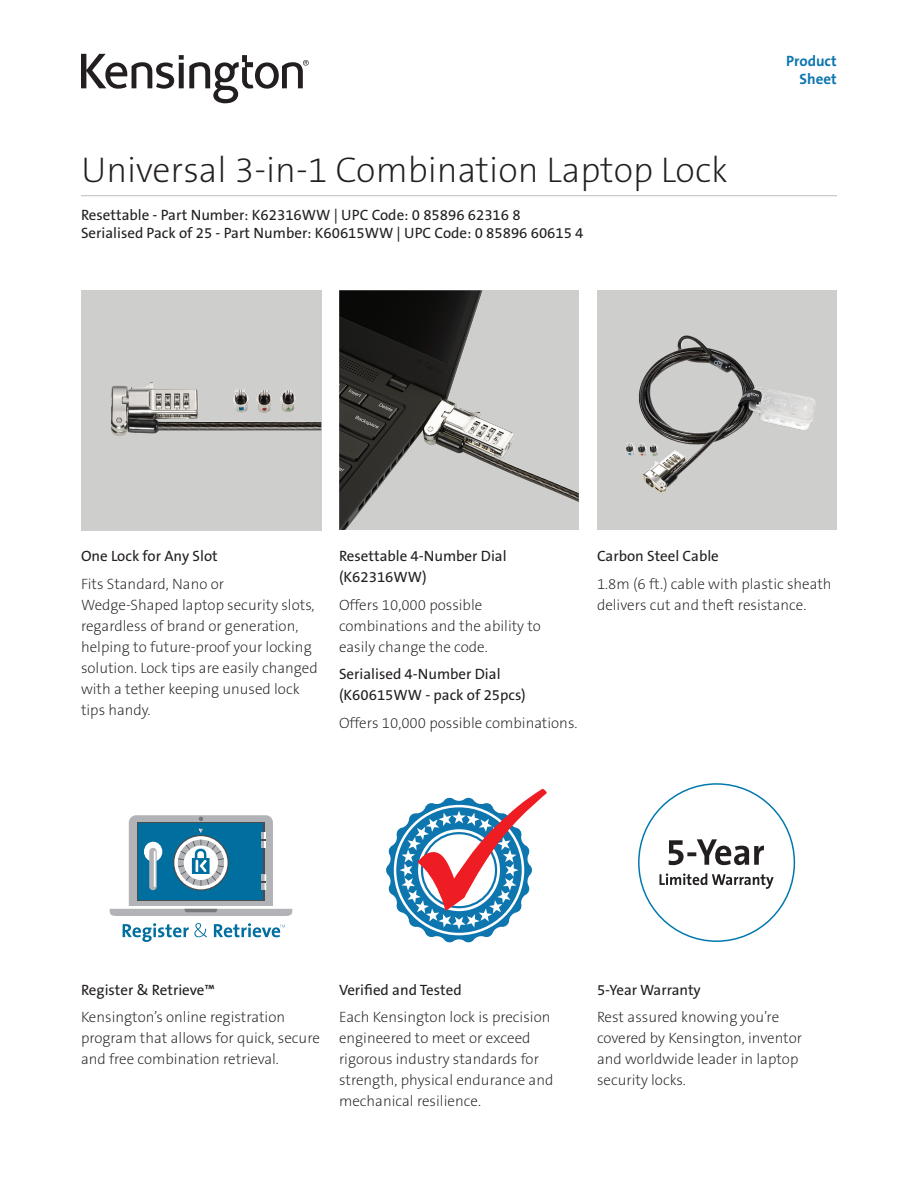
<style>
.page{position:relative;width:918px;height:1188px;background:#fff}
.page>*{position:absolute;margin:0;border:0;box-sizing:border-box;transform-origin:0 0}
.Main_Header{font:36px "The Sans KENSINGTON2 XL";color:#231f20}
.Body{font:15px/21px "The Sans KENSINGTON2 XL";color:#231f20}
.Part_No__UPC{font:15px/21px "The Sans KENSINGTON5 Rg";color:#231f20}
.Part_No__UPC-2{font:15px "The Sans KENSINGTON7 Bd";color:#0e76ae}
</style>
<div class="page">
<svg style="left:81px;top:54px;width:228px;height:49px"></svg>
<hr style="left:81px;top:195px;width:756px;height:1px;background:#bcbdc0">
<div style="left:81px;top:290px;width:240px;height:240px;background:#cececd"></div>
<img style="left:111px;top:382px;width:210px;height:54px">
<img style="left:339px;top:290px;width:240px;height:240px">
<div style="left:597px;top:290px;width:239px;height:240px;background:#cececd"></div>
<img style="left:638px;top:335px;width:178px;height:159px">
<svg style="left:123px;top:923px;width:84px;height:19px"></svg>
<svg style="left:214px;top:923px;width:71px;height:14px"></svg>
<svg style="left:110px;top:815px;width:182px;height:101px"></svg>
<svg style="left:386px;top:789px;width:161px;height:153px"></svg>
<svg style="left:660px;top:839px;width:114px;height:50px"></svg>
<p class="Main_Header" style="left:81px;top:150px;width:648px">Universal 3-in-1 Combination Laptop Lock</p>
<p class="Part_No__UPC" style="left:81px;top:205px;width:441px">Resettable - Part Number: K62316WW | UPC Code: 0 85896 62316 8</p>
<p class="Part_No__UPC" style="left:81px;top:223px;width:504px">Serialised Pack of 25 - Part Number: K60615WW | UPC Code: 0 85896 60615 4</p>
<p class="Part_No__UPC-2" style="left:786px;top:53px;width:52px">Product</p>
<p class="Part_No__UPC-2" style="left:800px;top:71px;width:39px">Sheet</p>
<p class="Part_No__UPC" style="left:81px;top:546px;width:138px">One Lock for Any Slot</p>
<p class="Body" style="left:81px;top:573px;width:238px">Fits Standard, Nano or<br>Wedge-Shaped laptop security slots, regardless of brand or generation, helping to future-proof your locking solution. Lock tips are easily changed with a tether keeping unused lock tips handy.</p>
<p class="Part_No__UPC" style="left:339px;top:546px;width:169px">Resettable 4-Number Dial (K62316WW)</p>
<p class="Body" style="left:339px;top:594px;width:204px">Offers 10,000 possible combinations and the ability to easily change the code.</p>
<p class="Part_No__UPC" style="left:339px;top:664px;width:188px">Serialised 4-Number Dial (K60615WW - pack of 25pcs)</p>
<p class="Body" style="left:339px;top:713px;width:240px">Offers 10,000 possible combinations.</p>
<p class="Part_No__UPC" style="left:597px;top:546px;width:123px">Carbon Steel Cable</p>
<p class="Body" style="left:597px;top:573px;width:236px">1.8m (6 ft.) cable with plastic sheath delivers cut and theft resistance.</p>
<p class="Part_No__UPC" style="left:81px;top:980px;width:135px">Register &amp; Retrieve™</p>
<p class="Body" style="left:81px;top:1007px;width:240px">Kensington’s online registration program that allows for quick, secure and free combination retrieval.</p>
<p class="Part_No__UPC" style="left:339px;top:980px;width:124px">Verified and Tested</p>
<p class="Body" style="left:339px;top:1007px;width:216px">Each Kensington lock is precision engineered to meet or exceed rigorous industry standards for strength, physical endurance and mechanical resilience.</p>
<p class="Part_No__UPC" style="left:597px;top:980px;width:105px">5-Year Warranty</p>
<p class="Body" style="left:597px;top:1007px;width:207px">Rest assured knowing you’re covered by Kensington, inventor and worldwide leader in laptop security locks.</p>
</div>
